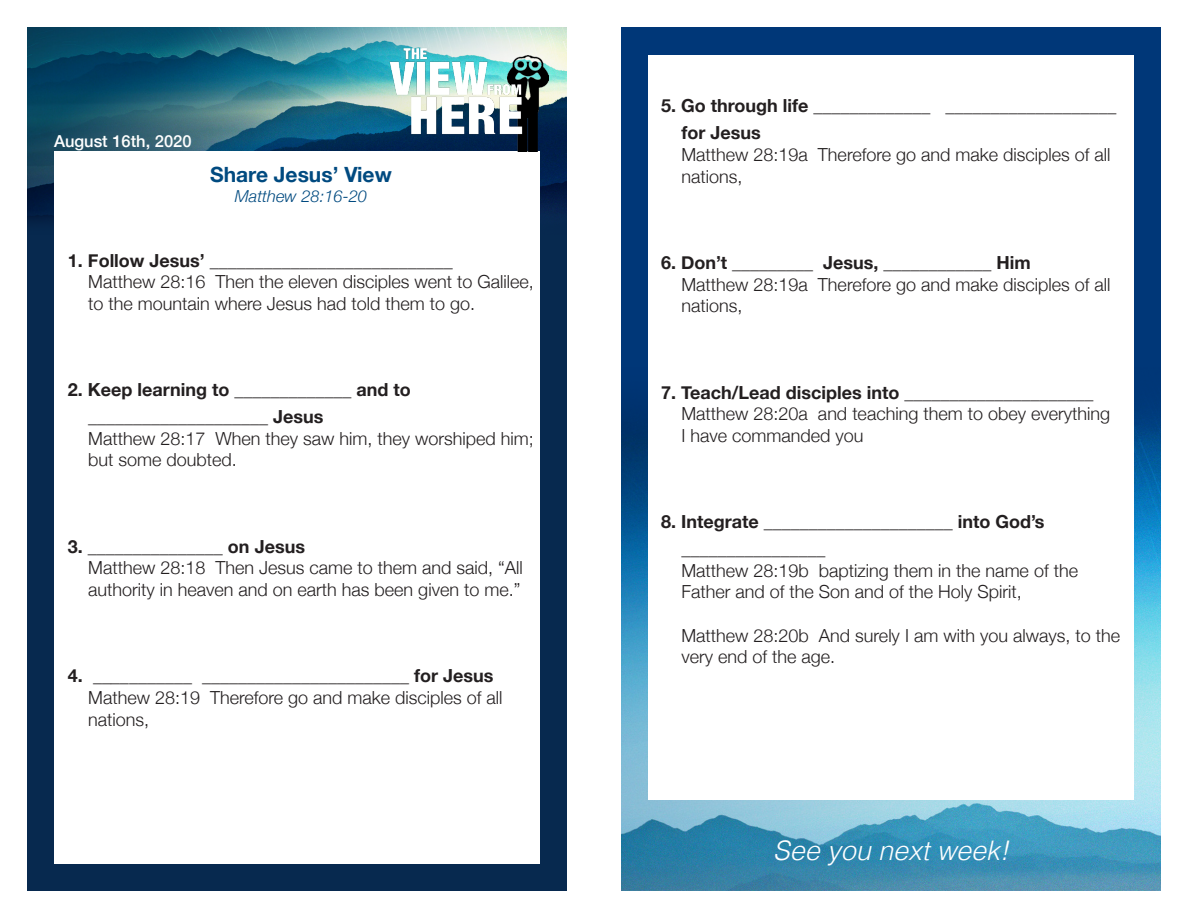
<style>
.page{position:relative;width:1188px;height:918px;background:#fff}
.page>*{position:absolute;margin:0;border:0;box-sizing:border-box;transform-origin:0 0}
.t1{font:italic 300 27px "Helvetica";color:#fff}
.t2{font:700 21px "Helvetica Neue";color:#004a80}
.t3{font:300 18px/21.6px "Helvetica Neue";color:#231f20}
.t4{font:700 18px "Helvetica Neue";color:#231f20}
.t5{font:italic 300 16.5px "Helvetica Neue";color:#004a80}
.t6{font:500 16.5px "Helvetica Neue";color:#fff}
</style>
<div class="page">
<div style="left:27px;top:176px;width:540px;height:715px;background:#07294f"></div>
<img style="left:27px;top:27px;width:540px;height:195px">
<div style="left:54px;top:151px;width:486px;height:713px;background:#fff"></div>
<img style="left:507px;top:56px;width:41px;height:95px">
<img style="left:381px;top:35px;width:149px;height:106px">
<div style="left:621px;top:27px;width:540px;height:598px;background:#003778"></div>
<img style="left:621px;top:408px;width:540px;height:483px">
<div style="left:648px;top:55px;width:486px;height:744px;background:#fff"></div>
<p class="t6" style="left:54px;top:128px;width:139px">August 16th, 2020</p>
<p class="t2" style="left:210px;top:158px;width:183px">Share Jesus’ View</p>
<p class="t5" style="left:235px;top:183px;width:134px">Matthew 28:16-20</p>
<p class="t4" style="left:68px;top:246px;width:386px">1. Follow Jesus’ ___________________________</p>
<p class="t3" style="left:88px;top:270px;width:447px">Matthew 28:16 Then the eleven disciples went to Galilee, to the mountain where Jesus had told them to go.</p>
<p class="t4" style="left:68px;top:376px;width:344px">2. Keep learning to _____________ and to</p>
<p class="t4" style="left:88px;top:403px;width:237px">____________________ Jesus</p>
<p class="t3" style="left:88px;top:426px;width:447px">Matthew 28:17 When they saw him, they worshiped him; but some doubted.</p>
<p class="t4" style="left:68px;top:532px;width:239px">3. _______________ on Jesus</p>
<p class="t3" style="left:88px;top:556px;width:436px">Matthew 28:18 Then Jesus came to them and said, “All authority in heaven and on earth has been given to me.”</p>
<p class="t4" style="left:68px;top:662px;width:427px">4. ___________ _______________________ for Jesus</p>
<p class="t3" style="left:88px;top:686px;width:416px">Mathew 28:19 Therefore go and make disciples of all nations,</p>
<p class="t4" style="left:661px;top:92px;width:457px">5. Go through life _____________ ___________________</p>
<p class="t4" style="left:681px;top:119px;width:81px">for Jesus</p>
<p class="t3" style="left:681px;top:142px;width:430px">Matthew 28:19a Therefore go and make disciples of all nations,</p>
<p class="t4" style="left:661px;top:248px;width:371px">6. Don’t _________ Jesus, ____________ Him</p>
<p class="t3" style="left:681px;top:272px;width:430px">Matthew 28:19a Therefore go and make disciples of all nations,</p>
<p class="t4" style="left:661px;top:378px;width:434px">7. Teach/Lead disciples into _____________________</p>
<p class="t3" style="left:681px;top:402px;width:430px">Matthew 28:20a and teaching them to obey everything</p>
<p class="t3" style="left:681px;top:423px;width:184px">I have commanded you</p>
<p class="t4" style="left:661px;top:508px;width:385px">8. Integrate _____________________ into God’s</p>
<p class="t4" style="left:681px;top:535px;width:145px">________________</p>
<p class="t3" style="left:681px;top:558px;width:398px">Matthew 28:19b baptizing them in the name of the</p>
<p class="t3" style="left:681px;top:580px;width:342px">Father and of the Son and of the Holy Spirit,</p>
<p class="t3" style="left:681px;top:623px;width:440px">Matthew 28:20b And surely I am with you always, to the very end of the age.</p>
<p class="t1" style="left:773px;top:827px;width:237px">See you next week!</p>
</div>
